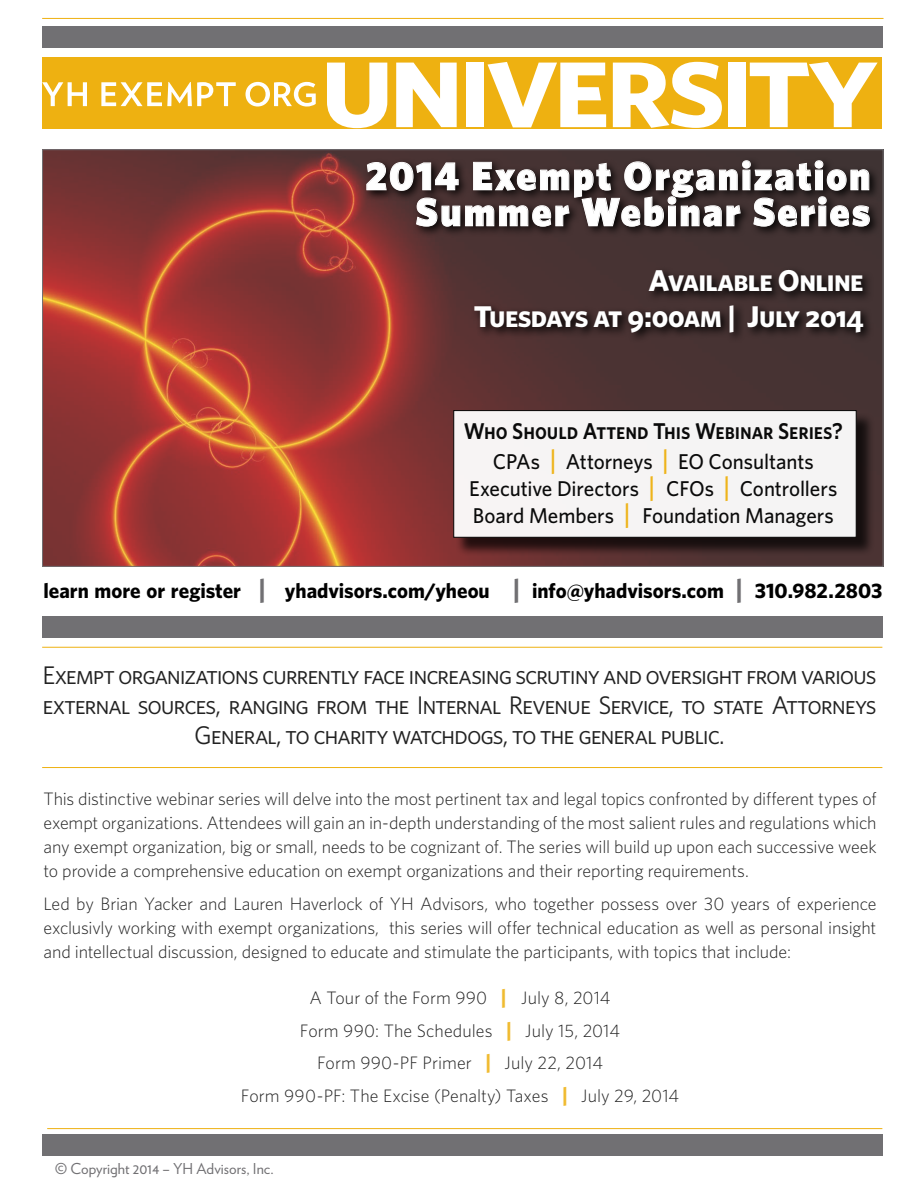
<style>
.page{position:relative;width:918px;height:1188px;background:#fff}
.page>*{position:absolute;margin:0;border:0;box-sizing:border-box;transform-origin:0 0}
.t1{font:700 93.6px "Whitney HTF";letter-spacing:-.035em;color:#fff;scale:1.12 1}
.t2{font:900 39.75px/36px "Whitney HTF";letter-spacing:.06em;color:#fff;text-align:right}
.t3{font:30px/35.7px "Whitney HTF Bold SC";letter-spacing:-.025em;color:#fff;text-align:right}
.t4{font:25.5px/30px "Whitney HTF Book SC";letter-spacing:-.045em;color:#000;text-align:center}
.t5{font:22.95px "Whitney HTF Semi Bold SC";letter-spacing:-.005em;color:#000;scale:.92 1}
.t6{font:500 21.45px/27px "Whitney HTF";letter-spacing:-.005em;color:#000;text-align:center}
.t7{font:700 21px "Whitney HTF";color:#000}
.t8{font:300 18px/24px "Whitney HTF";letter-spacing:-.005em;color:#000;text-align:justify}
.t9{font:15px "Verlag";color:#717073}
.s1{font-size:27.6px;color:#eeb111}
.s2{font-size:27px;color:#717073}
.s3{font-weight:700;font-size:21px;color:#eeb111}
</style>
<div class="page">
<div style="left:42px;top:26px;width:840px;height:21px;background:#717073"></div>
<div style="left:42px;top:57px;width:840px;height:72px;background:#eeb111"></div>
<svg style="left:42px;top:82px;width:274px;height:25px"></svg>
<img style="left:44px;top:151px;width:838px;height:414px">
<div style="left:42px;top:617px;width:840px;height:21px;background:#717073"></div>
<svg style="left:363px;top:157px;width:518px;height:187px;fill:#463333"></svg>
<svg style="left:366px;top:160px;width:504px;height:67px"></svg>
<div style="left:455px;top:412px;width:420px;height:144px;background:#000;opacity:.75"></div>
<div style="left:453px;top:410px;width:404px;height:128px;background:#f6f4f4;border:1px solid #000"></div>
<hr style="left:42px;top:647px;width:840px;height:1px;background:#eeb111">
<hr style="left:42px;top:18px;width:842px;height:1px;background:#eeb111">
<div style="left:42px;top:1134px;width:840px;height:21px;background:#717073"></div>
<hr style="left:47px;top:1128px;width:835px;height:1px;background:#eeb111">
<hr style="left:42px;top:767px;width:840px;height:1px;background:#eeb111">
<h1 class="t1" style="left:321px;top:38px;width:499px">UNIVERSITY</h1>
<h2 class="t2" style="left:365px;top:157px;width:507px">2014 Exempt Organization<br>Summer Webinar Series</h2>
<h3 class="t3" style="left:474px;top:262px;width:391px">Available Online<br>Tuesdays at 9:00am | July 2014</h3>
<p class="t5" style="left:464px;top:417px;width:414px">Who Should Attend This Webinar Series?</p>
<p class="t6" style="left:469px;top:447px;width:370px">CPAs <span class="s1">|</span> Attorneys <span class="s1">|</span> EO Consultants<br>Executive Directors <span class="s1">|</span> CFOs <span class="s1">|</span> Controllers<br>Board Members <span class="s1">|</span> Foundation Managers</p>
<p class="t7" style="left:44px;top:578px;width:840px">learn more or register <span class="s2">|</span> yhadvisors.com/yheou <span class="s2">|</span> info@yhadvisors.com <span class="s2">|</span> 310.982.2803</p>
<h3 class="t4" style="left:42px;top:659px;width:836px">Exempt organizations currently face increasing scrutiny and oversight from various external sources, ranging from the Internal Revenue Service, to state Attorneys<br>General, to charity watchdogs, to the general public.</h3>
<p class="t8" style="left:44px;top:787px;width:835px">This distinctive webinar series will delve into the most pertinent tax and legal topics confronted by different types of exempt organizations. Attendees will gain an in-depth understanding of the most salient rules and regulations which any exempt organization, big or small, needs to be cognizant of. The series will build up upon each successive week to provide a comprehensive education on exempt organizations and their reporting requirements.</p>
<p class="t8" style="left:44px;top:891px;width:835px">Led by Brian Yacker and Lauren Haverlock of YH Advisors, who together possess over 30 years of experience exclusivly working with exempt organizations, this series will offer technical education as well as personal insight and intellectual discussion, designed to educate and stimulate the participants, with topics that include:</p>
<p class="t8" style="left:241px;top:981px;width:440px;line-height:32.7px;text-align:center">A Tour of the Form 990 <span class="s3">|</span> July 8, 2014<br>Form 990: The Schedules <span class="s3">|</span> July 15, 2014<br>Form 990-PF Primer <span class="s3">|</span> July 22, 2014<br>Form 990-PF: The Excise (Penalty) Taxes <span class="s3">|</span> July 29, 2014</p>
<p class="t9" style="left:55px;top:1158px;width:221px">© Copyright 2014 – YH Advisors, Inc.</p>
</div>
